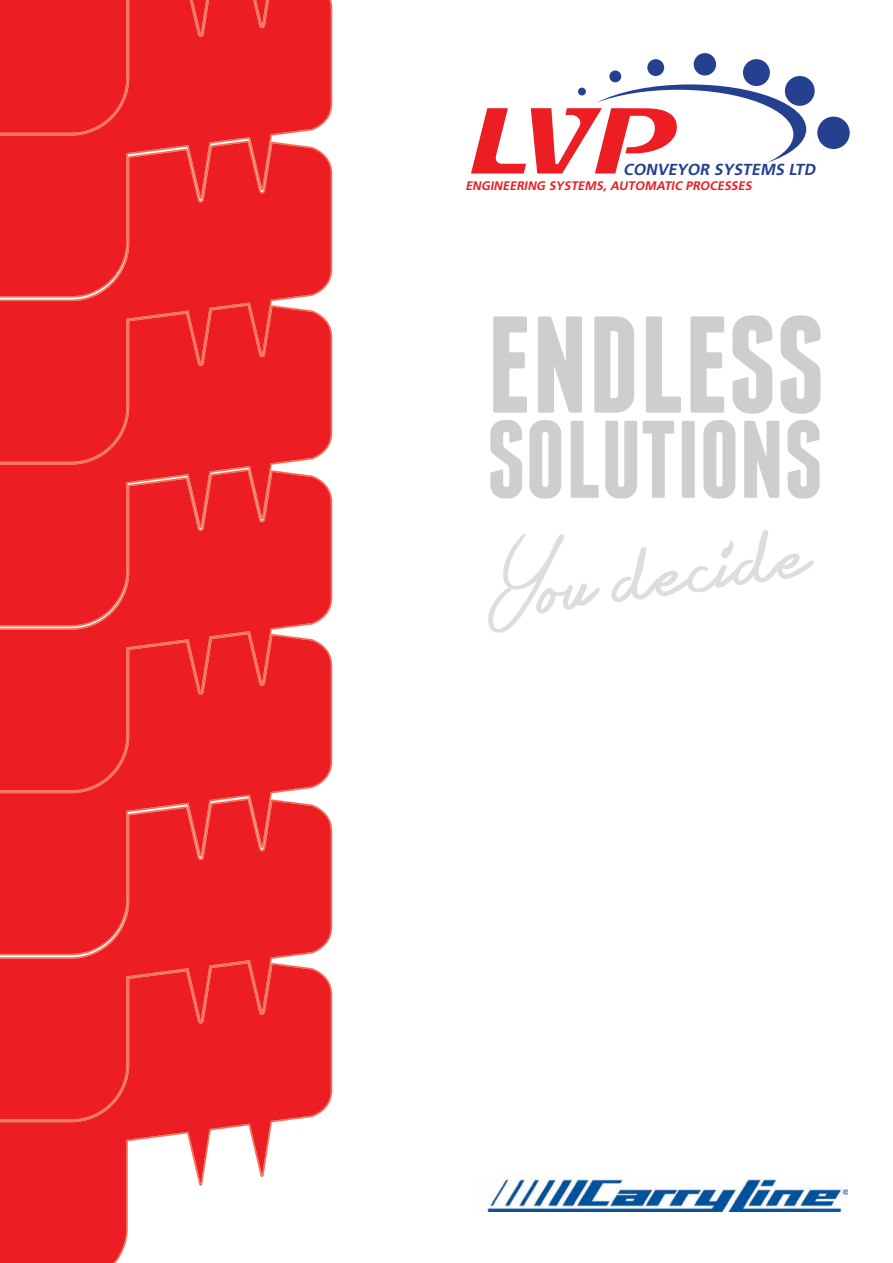
<style>
.page{position:relative;width:893px;height:1263px;background:#fff}
.page>*{position:absolute;margin:0;border:0;box-sizing:border-box;transform-origin:0 0}
.t1{font:700 137.55px "Franchise";color:#cdced0}
.t2{font:700 109.95px "Franchise";color:#cdced0}
.t3{font:75.75px "Silent Reaction";color:#dcdddf}
.t4{font:italic 700 16.05px "Frutiger";color:#25408f}
.t5{font:italic 700 12.45px "Frutiger";color:#ed1d24}
</style>
<div class="page">
<svg style="left:471px;top:84px;width:335px;height:89px"></svg>
<div style="left:578px;top:88px;width:8px;height:8px;background:#25408f;border-radius:50%"></div>
<div style="left:609px;top:70px;width:12px;height:12px;background:#25408f;border-radius:50%"></div>
<div style="left:647px;top:59px;width:17px;height:17px;background:#25408f;border-radius:50%"></div>
<div style="left:694px;top:53px;width:22px;height:22px;background:#25408f;border-radius:50%"></div>
<div style="left:743px;top:59px;width:27px;height:27px;background:#25408f;border-radius:50%"></div>
<div style="left:785px;top:76px;width:30px;height:30px;background:#25408f;border-radius:50%"></div>
<div style="left:817px;top:117px;width:33px;height:32px;background:#25408f;border-radius:50%"></div>
<img style="left:486px;top:1174px;width:362px;height:38px">
<svg style="left:0;top:135px;width:277px;height:7px;background:#ee2c31"></svg>
<div style="left:0;top:0;width:333px;height:135px;background:#ed1d24"></div>
<svg style="left:0;top:462px;width:292px;height:9px;background:#ef383b"></svg>
<div style="left:0;top:142px;width:331px;height:320px;background:#ed1d24"></div>
<svg style="left:0;top:790px;width:297px;height:10px;background:#ef3c3f"></svg>
<div style="left:0;top:471px;width:331px;height:319px;background:#ed1d24"></div>
<svg style="left:0;top:1119px;width:297px;height:144px"></svg>
<div style="left:0;top:800px;width:331px;height:319px;background:#ed1d24"></div>
<p class="t4" style="left:623px;top:160px;width:197px">CONVEYOR SYSTEMS LTD</p>
<p class="t5" style="left:465px;top:178px;width:290px">ENGINEERING SYSTEMS, AUTOMATIC PROCESSES</p>
<h1 class="t1" style="left:487px;top:300px;width:339px">ENDLESS</h1>
<h2 class="t2" style="left:487px;top:408px;width:337px">SOLUTIONS</h2>
<h3 class="t3" style="left:477px;top:540px;width:329px;rotate:-8deg">You decide</h3>
</div>
